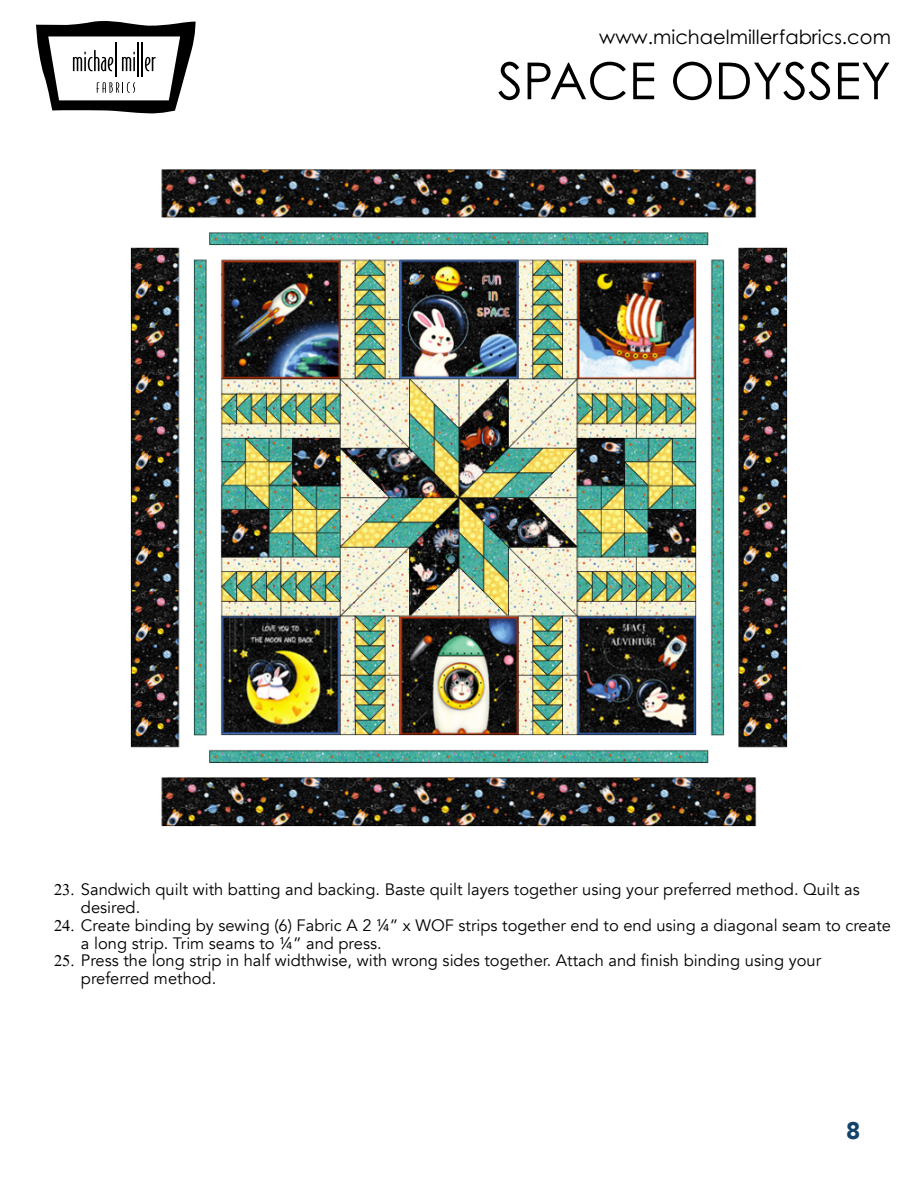
<style>
.page{position:relative;width:918px;height:1188px;background:#fff}
.page>*{position:absolute;margin:0;border:0;box-sizing:border-box;transform-origin:0 0}
.t1{font:51px "Century Gothic Pro";color:#000}
.t2{font:900 24px "Avenir";color:#11436b}
.t3{font:19.5px "Century Gothic Pro";color:#000}
.t4{font:16.5px/17.9px "Avenir";color:#000}
</style>
<div class="page">
<svg style="left:36px;top:21px;width:160px;height:93px"></svg>
<img style="left:130px;top:169px;width:658px;height:658px">
<p class="t3" style="left:599px;top:25px;width:293px">www.michaelmillerfabrics.com</p>
<h1 class="t1" style="left:498px;top:50px;width:395px">SPACE ODYSSEY</h1>
<p class="t4" style="left:81px;top:881px;width:780px;text-indent:-19px">✓ Sandwich quilt with batting and backing. Baste quilt layers together using your preferred method. Quilt as desired.</p>
<p class="t4" style="left:81px;top:917px;width:812px;text-indent:-19px">✔ Create binding by sewing (6) Fabric A 2 ¼” x WOF strips together end to end using a diagonal seam to create a long strip. Trim seams to ¼” and press.<br>Press the long strip in half widthwise, with wrong sides together. Attach and finish binding using your preferred method.</p>
<h2 class="t2" style="left:846px;top:1110px;width:16px">8</h2>
</div>
